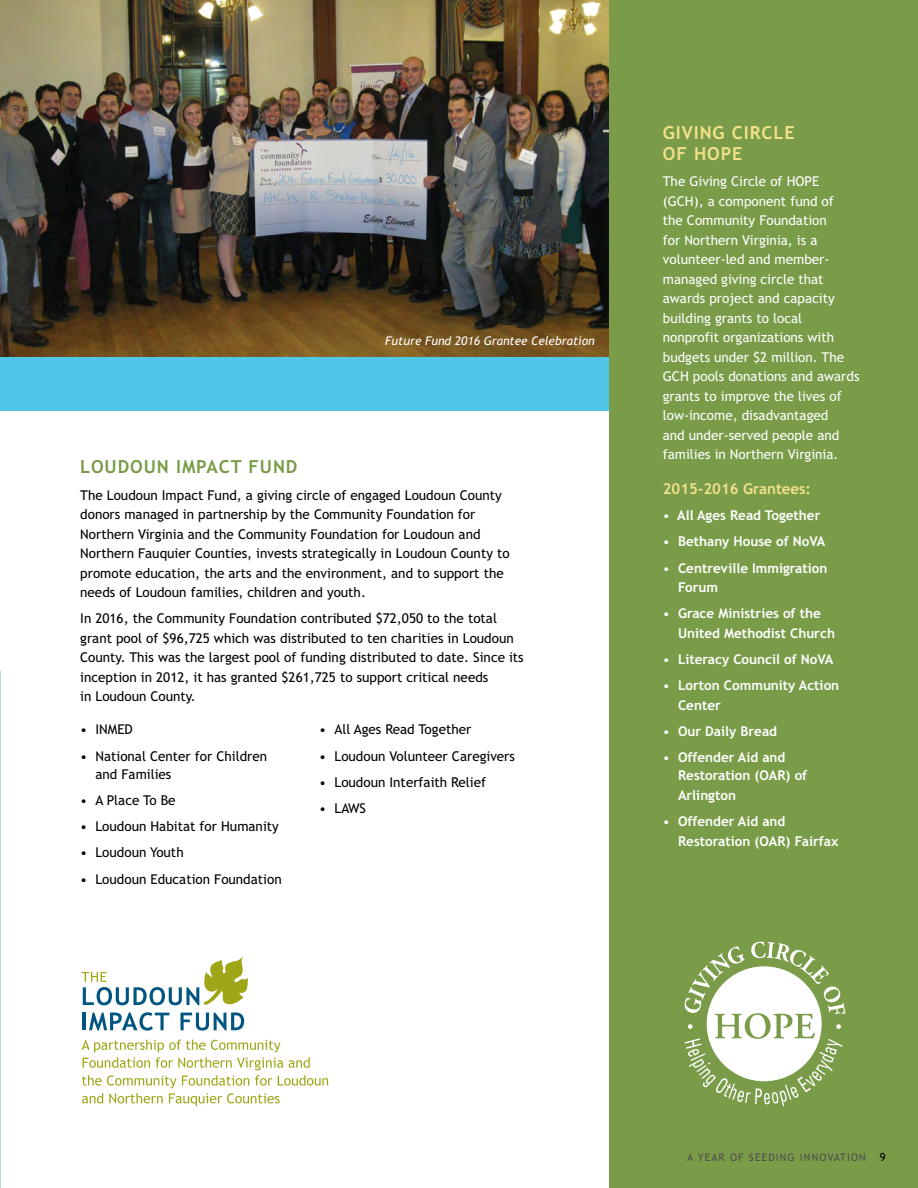
<style>
.page{position:relative;width:918px;height:1188px;background:#fff}
.page>*{position:absolute;margin:0;border:0;box-sizing:border-box;transform-origin:0 0}
.t1{font:700 18px/21px "Trebuchet";letter-spacing:.05em;color:#f2e18b}
.t2{font:700 18px "Trebuchet";letter-spacing:.05em;color:#7a9c49}
.t3{font:700 15px "Trebuchet";color:#f2e18b}
.t4{font:13.5px/19.5px "Trebuchet";color:#000}
.t5{font:13.5px/19.5px "Trebuchet";color:#fff}
.t6{font:700 13.5px/19.5px "Trebuchet";color:#fff}
.t7{font:italic 12px "Trebuchet";color:#fff}
.t8{font:10.5px "Trebuchet";letter-spacing:.1em;color:#4d4d4f}
.s1{font-weight:400}
.s2{font-size:11.25px;color:#000}
</style>
<div class="page">
<img style="left:0;top:410px;width:1px;height:283px">
<img style="left:0;top:0;width:609px;height:357px">
<div style="left:0;top:357px;width:621px;height:54px;background:#50c7e8"></div>
<div style="left:609px;top:0;width:309px;height:1188px;background:#7a9c49"></div>
<hr style="left:83px;top:1013px;width:3px;height:17px;background:#005581">
<svg style="left:89px;top:1012px;width:80px;height:19px"></svg>
<svg style="left:180px;top:1012px;width:64px;height:19px"></svg>
<svg style="left:82px;top:1040px;width:246px;height:66px"></svg>
<svg style="left:82px;top:957px;width:166px;height:48px"></svg>
<svg style="left:685px;top:942px;width:161px;height:164px"></svg>
<p class="t7" style="left:385px;top:334px;width:211px">Future Fund 2016 Grantee Celebration</p>
<h1 class="t2" style="left:80px;top:457px;width:219px">LOUDOUN IMPACT FUND</h1>
<p class="t4" style="left:80px;top:485px;width:431px">The Loudoun Impact Fund, a giving circle of engaged Loudoun County donors managed in partnership by the Community Foundation for Northern Virginia and the Community Foundation for Loudoun and Northern Fauquier Counties, invests strategically in Loudoun County to promote education, the arts and the environment, and to support the needs of Loudoun families, children and youth.</p>
<p class="t4" style="left:80px;top:609px;width:445px">In 2016, the Community Foundation contributed $72,050 to the total grant pool of $96,725 which was distributed to ten charities in Loudoun County. This was the largest pool of funding distributed to date. Since its inception in 2012, it has granted $261,725 to support critical needs<br>in Loudoun County.</p>
<p class="t4" style="left:80px;top:720px;width:54px">• INMED</p>
<p class="t4" style="left:95px;top:747px;width:173px;line-height:18px;text-indent:-15px">• National Center for Children and Families</p>
<p class="t4" style="left:80px;top:790px;width:97px">• A Place To Be</p>
<p class="t4" style="left:80px;top:816px;width:200px">• Loudoun Habitat for Humanity</p>
<p class="t4" style="left:80px;top:843px;width:105px">• Loudoun Youth</p>
<p class="t4" style="left:80px;top:869px;width:203px">• Loudoun Education Foundation</p>
<p class="t4" style="left:319px;top:720px;width:154px">• All Ages Read Together</p>
<p class="t4" style="left:319px;top:746px;width:197px">• Loudoun Volunteer Caregivers</p>
<p class="t4" style="left:319px;top:772px;width:168px">• Loudoun Interfaith Relief</p>
<p class="t4" style="left:319px;top:798px;width:48px">• LAWS</p>
<h1 class="t1" style="left:663px;top:122px;width:133px">GIVING CIRCLE<br>OF HOPE</h1>
<p class="t5" style="left:663px;top:172px;width:198px">The Giving Circle of HOPE (GCH), a component fund of<br>the Community Foundation<br>for Northern Virginia, is a volunteer-led and member&shy;managed giving circle that awards project and capacity building grants to local nonprofit organizations with budgets under $2 million. The<br>GCH pools donations and awards grants to improve the lives of low-income, disadvantaged<br>and under-served people and families in Northern Virginia.</p>
<p class="t3" style="left:663px;top:480px;width:150px">2015-2016 Grantees:</p>
<p class="t6" style="left:663px;top:505px;width:159px"><span class="s1">•</span> All Ages Read Together</p>
<p class="t6" style="left:663px;top:532px;width:164px"><span class="s1">•</span> Bethany House of NoVA</p>
<p class="t6" style="left:678px;top:558px;width:151px;text-indent:-15px"><span class="s1">•</span> Centreville Immigration<br>Forum</p>
<p class="t6" style="left:678px;top:604px;width:158px;text-indent:-15px"><span class="s1">•</span> Grace Ministries of the<br>United Methodist Church</p>
<p class="t6" style="left:663px;top:649px;width:172px"><span class="s1">•</span> Literacy Council of NoVA</p>
<p class="t6" style="left:678px;top:676px;width:163px;text-indent:-15px"><span class="s1">•</span> Lorton Community Action<br>Center</p>
<p class="t6" style="left:663px;top:721px;width:116px"><span class="s1">•</span> Our Daily Bread</p>
<p class="t6" style="left:678px;top:748px;width:131px;line-height:18px;text-indent:-15px"><span class="s1">•</span> Offender Aid and<br>Restoration (OAR) of</p>
<p class="t6" style="left:678px;top:785px;width:60px">Arlington</p>
<p class="t6" style="left:678px;top:811px;width:162px;text-indent:-15px"><span class="s1">•</span> Offender Aid and<br>Restoration (OAR) Fairfax</p>
<p class="t8" style="left:687px;top:1151px;width:200px">A YEAR OF SEEDING INNOVATION <span class="s2">9</span></p>
</div>
